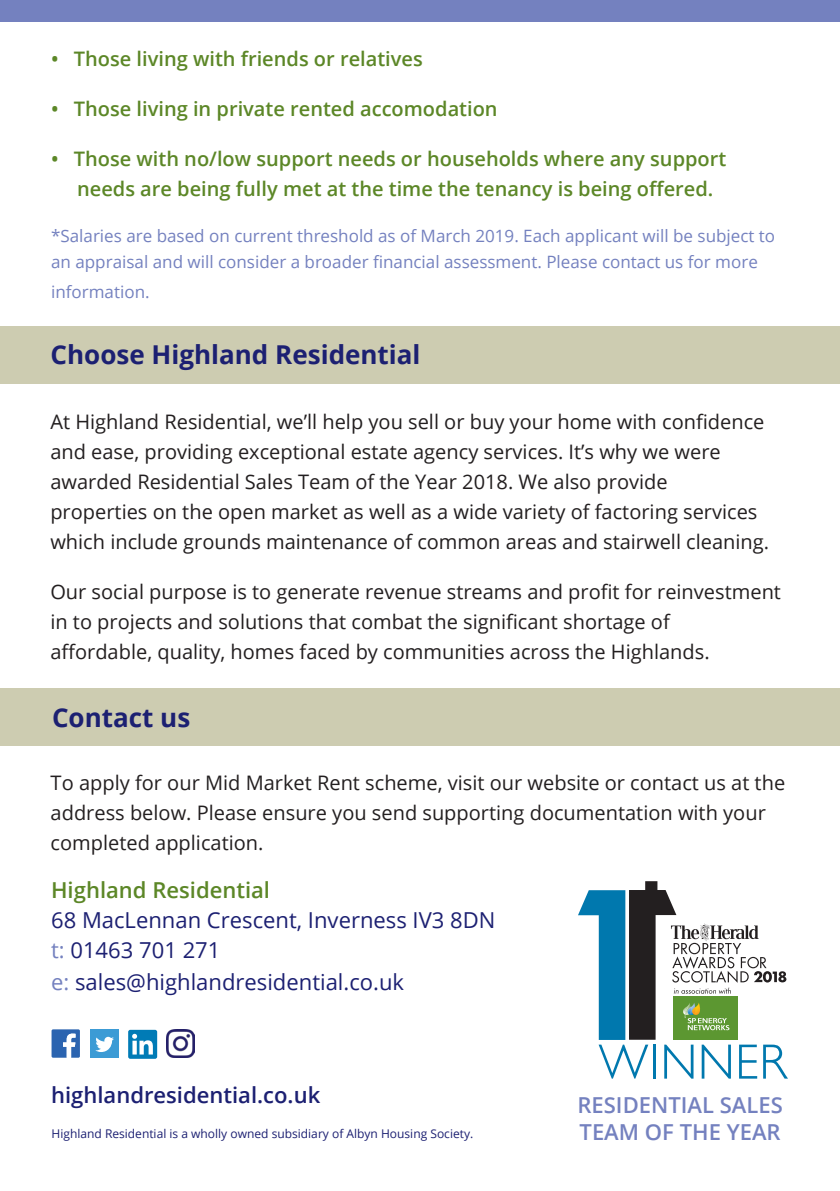
<style>
.page{position:relative;width:840px;height:1191px;background:#fff}
.page>*{position:absolute;margin:0;border:0;box-sizing:border-box;transform-origin:0 0}
.t1{font:700 26px "Open Sans";color:#1c2072}
.t2{font:22px "Open Sans";color:#1c2072}
.t3{font:600 22px "Open Sans";color:#7481bf}
.t4{font:600 22px "Open Sans";color:#1c2072}
.t5{font:600 22px "Open Sans";color:#5c8727}
.t6{font:20px/30px "Open Sans";color:#231f20}
.t7{font:600 20px/30px "Open Sans";color:#5c8727}
.t8{font:17px/30px "Open Sans";color:#7481bf}
.t9{font:12px "Open Sans";color:#1c2072}
.s1{color:#7481bf}
</style>
<div class="page">
<div style="left:0;top:0;width:839px;height:21px;background:#7481bf"></div>
<div style="left:0;top:688px;width:839px;height:58px;background:#cdccb1"></div>
<svg style="left:51px;top:1029px;width:29px;height:28px"></svg>
<div style="left:90px;top:1029px;width:28px;height:28px;background:#3c9bd5"></div>
<svg style="left:95px;top:1036px;width:19px;height:16px"></svg>
<div style="left:128px;top:1029px;width:29px;height:29px;background:#007bb6;border-radius:2px"></div>
<svg style="left:132px;top:1033px;width:21px;height:21px"></svg>
<img style="left:166px;top:1029px;width:29px;height:29px">
<div style="left:0;top:326px;width:839px;height:58px;background:#cdccb1"></div>
<svg style="left:578px;top:881px;width:209px;height:197px"></svg>
<p class="t7" style="left:51px;top:44px;width:373px">• Those living with friends or relatives</p>
<p class="t7" style="left:51px;top:94px;width:448px">• Those living in private rented accomodation</p>
<p class="t7" style="left:77px;top:144px;width:650px;text-indent:-26px">• Those with no/low support needs or households where any support needs are being fully met at the time the tenancy is being offered.</p>
<p class="t8" style="left:51px;top:221px;width:725px">*Salaries are based on current threshold as of March 2019. Each applicant will be subject to</p>
<p class="t8" style="left:51px;top:247px;width:708px">an appraisal and will consider a broader financial assessment. Please contact us for more information.</p>
<p class="t1" style="left:51px;top:337px;width:371px">Choose Highland Residential</p>
<p class="t6" style="left:50px;top:406px;width:715px">At Highland Residential, we’ll help you sell or buy your home with confidence and ease, providing exceptional estate agency services. It’s why we were awarded Residential Sales Team of the Year 2018. We also provide</p>
<p class="t6" style="left:50px;top:496px;width:719px">properties on the open market as well as a wide variety of factoring services which include grounds maintenance of common areas and stairwell cleaning.</p>
<p class="t6" style="left:50px;top:576px;width:731px">Our social purpose is to generate revenue streams and profit for reinvestment in to projects and solutions that combat the significant shortage of</p>
<p class="t6" style="left:50px;top:636px;width:660px">affordable, quality, homes faced by communities across the Highlands.</p>
<p class="t1" style="left:52px;top:699px;width:140px">Contact us</p>
<p class="t6" style="left:51px;top:767px;width:735px">To apply for our Mid Market Rent scheme, visit our website or contact us at the address below. Please ensure you send supporting documentation with your completed application.</p>
<p class="t5" style="left:51px;top:875px;width:220px">Highland Residential</p>
<p class="t2" style="left:51px;top:905px;width:445px">68 MacLennan Crescent, Inverness IV3 8DN</p>
<p class="t2" style="left:51px;top:935px;width:171px"><span class="s1">t:</span> 01463 701 271</p>
<p class="t2" style="left:51px;top:967px;width:354px"><span class="s1">e:</span> sales@highlandresidential.co.uk</p>
<p class="t4" style="left:51px;top:1080px;width:270px">highlandresidential.co.uk</p>
<p class="t3" style="left:577px;top:1090px;width:207px">RESIDENTIAL SALES</p>
<p class="t3" style="left:579px;top:1116px;width:202px">TEAM OF THE YEAR</p>
<p class="t9" style="left:51px;top:1125px;width:423px">Highland Residential is a wholly owned subsidiary of Albyn Housing Society.</p>
</div>
